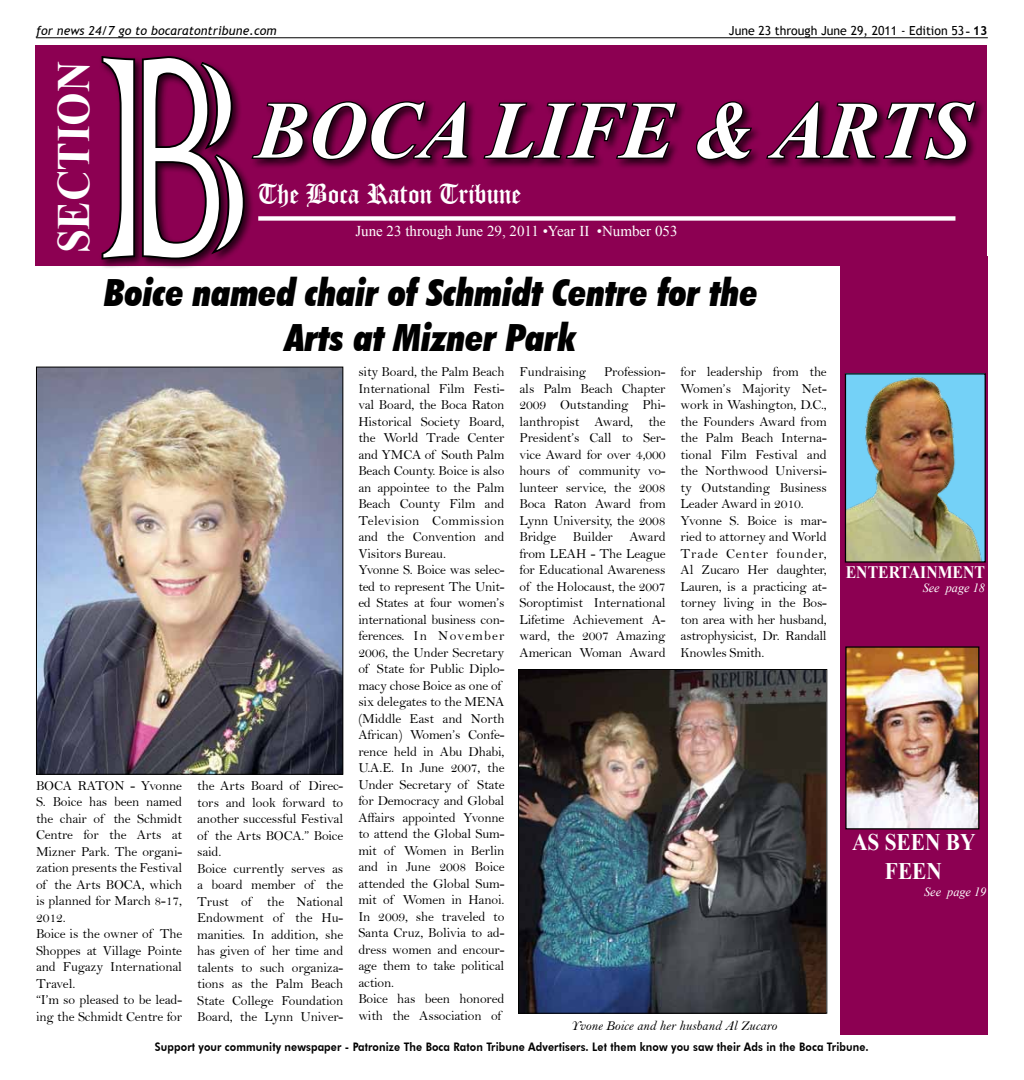
<style>
.page{position:relative;width:1024px;height:1080px;background:#fff}
.page>*{position:absolute;margin:0;border:0;box-sizing:border-box;transform-origin:0 0}
.t1{font:378.88px "Colonna";color:#fff;scale:.77 1}
.t2{font:italic 700 81.25px "Times New Roman";color:#fff}
.t3{font:700 46.25px "Times New Roman";color:#fff;scale:.92 1}
.t4{font:italic 900 condensed 37.5px/45px "Futura BT";color:#000;text-align:center}
.t5{font:31.25px "Cloister Black BT";color:#fff}
.t6{font:700 23.75px/28.5px "Times New Roman";color:#fff;text-align:center;scale:.9 1}
.t7{font:700 17.5px "Times New Roman";color:#fff;scale:.9 1}
.t8{font:15px "Times New Roman";color:#fff}
.t9{font:13.75px/16.5px "Bell";letter-spacing:-.01em;color:#000}
.t10{font:13.75px "Bell MT Italic";color:#000}
.t11{font:12.5px "Trebuchet MS";color:#000}
.t12{font:italic 12.5px "Trebuchet MS";letter-spacing:.01em;color:#000}
.t13{font:italic 12.5px "Times New Roman";color:#fff}
.t14{font:800 11.75px "Futura BT";letter-spacing:.01em;color:#000;scale:.9 1}
.s1{font-family:"Times New Roman";font-weight:700}
.s2{font-weight:700}
</style>
<div class="page">
<hr style="left:36px;top:37px;width:952px;height:1px;background:#000">
<div style="left:840px;top:257px;width:148px;height:778px;background:#8c0052"></div>
<div style="left:35px;top:45px;width:951px;height:220px;background:#8c0052"></div>
<div style="left:258px;top:216px;width:697px;height:5px;background:#fff"></div>
<div style="left:249px;top:99px;width:737px;height:72px;background:#000;opacity:.75"></div>
<svg style="left:99px;top:37px;width:371px;height:392px"></svg>
<svg style="left:482px;top:101px;width:197px;height:59px"></svg>
<svg style="left:694px;top:100px;width:60px;height:62px"></svg>
<svg style="left:764px;top:37px;width:214px;height:124px"></svg>
<img style="left:847px;top:375px;width:137px;height:186px">
<div style="left:845px;top:373px;width:141px;height:190px;border:1px solid #000"></div>
<img style="left:847px;top:648px;width:130px;height:179px">
<div style="left:845px;top:646px;width:134px;height:183px;border:1px solid #000"></div>
<img style="left:38px;top:369px;width:303px;height:404px">
<div style="left:36px;top:367px;width:307px;height:408px;border:1px solid #000"></div>
<img style="left:520px;top:671px;width:305px;height:341px">
<div style="left:518px;top:669px;width:309px;height:345px;border:1px solid #000"></div>
<p class="t12" style="left:36px;top:23px;width:242px">for news 24/7 go to bocaratontribune.com</p>
<p class="t11" style="left:729px;top:23px;width:260px">June 23 through June 29, 2011 - Edition 53 <span class="s1">-</span> <span class="s2">13</span></p>
<h3 class="t3" style="left:42px;top:253px;width:211px;rotate:-90deg">SECTION</h3>
<h1 class="t1" style="left:94px;top:-91px;width:206px">B</h1>
<h2 class="t2" style="left:255px;top:74px;width:718px">BOCA LIFE &amp; ARTS</h2>
<h3 class="t5" style="left:258px;top:175px;width:265px">The Boca Raton Tribune</h3>
<p class="t8" style="left:355px;top:221px;width:324px">June 23 through June 29, 2011 •Year II •Number 053</p>
<h3 class="t4" style="left:104px;top:270px;width:655px">Boice named chair of Schmidt Centre for the<br>Arts at Mizner Park</h3>
<p class="t9" style="left:36px;top:777px;width:148px">BOCA RATON - Yvonne<br>S. Boice has been named the chair of the Schmidt<br>Centre for the Arts at<br>Mizner Park. The organi&shy;zation presents the Festival of the Arts BOCA, which is planned for March 8-17,<br>2012.<br>Boice is the owner of The<br>Shoppes at Village Pointe and Fugazy International<br>Travel.<br>“I’m so pleased to be lead&shy;ing the Schmidt Centre for</p>
<p class="t9" style="left:197px;top:778px;width:148px">the Arts Board of Direc&shy;tors and look forward to another successful Festival of the Arts BOCA.” Boice said.<br>Boice currently serves as a board member of the<br>Trust of the National<br>Endowment of the Hu&shy;manities. In addition, she has given of her time and talents to such organiza&shy;tions as the Palm Beach<br>State College Foundation<br>Board, the Lynn Univer-</p>
<p class="t9" style="left:519px;top:364px;width:148px;text-align:justify;text-indent:84px">Profession&shy;als Palm Beach Chapter 2009 Outstanding Phi&shy;lanthropist Award, the President’s Call to Ser&shy;vice Award for over 4,000 hours of community vo&shy;lunteer service, the 2008<br>Boca Raton Award from Lynn University, the 2008<br>Bridge Builder Award from LEAH - The League for Educational Awareness of the Holocaust, the 2007<br>Soroptimist International Lifetime Achievement A&shy;ward, the 2007 Amazing American Woman Award</p>
<p class="t9" style="left:681px;top:364px;width:148px">for leadership from the<br>Women’s Majority Net&shy;work in Washington, D.C., the Founders Award from the Palm Beach Interna&shy;tional Film Festival and the Northwood Universi&shy;ty Outstanding Business<br>Leader Award in 2010.<br>Yvonne S. Boice is mar&shy;ried to attorney and World<br>Trade Center founder,<br>Al Zucaro Her daughter,<br>Lauren, is a practicing at&shy;torney living in the Bos&shy;ton area with her husband, astrophysicist, Dr. Randall<br>Knowles Smith.</p>
<p class="t9" style="left:358px;top:364px;width:148px">sity Board, the Palm Beach<br>International Film Festi&shy;val Board, the Boca Raton<br>Historical Society Board, the World Trade Center and YMCA of South Palm<br>Beach County. Boice is also an appointee to the Palm<br>Beach County Film and<br>Television Commission and the Convention and<br>Visitors Bureau.<br>Yvonne S. Boice was selec&shy;ted to represent The Unit&shy;ed States at four women’s international business con&shy;ferences. In November<br>2006, the Under Secretary of State for Public Diplo&shy;macy chose Boice as one of six delegates to the MENA (Middle East and North<br>African) Women’s Confe&shy;rence held in Abu Dhabi,<br>U.A.E. In June 2007, the<br>Under Secretary of State for Democracy and Global<br>Affairs appointed Yvonne to attend the Global Sum&shy;mit of Women in Berlin and in June 2008 Boice attended the Global Sum&shy;mit of Women in Hanoi.<br>In 2009, she traveled to<br>Santa Cruz, Bolivia to ad&shy;dress women and encour&shy;age them to take political action.<br>Boice has been honored with the Association of</p>
<p class="t9" style="left:519px;top:364px;width:68px">Fundraising</p>
<p class="t10" style="left:571px;top:1017px;width:208px">Yvone Boice and her husband Al Zucaro</p>
<p class="t7" style="left:846px;top:560px;width:156px">ENTERTAINMENT</p>
<p class="t13" style="left:922px;top:579px;width:64px">See page 18</p>
<h3 class="t6" style="left:852px;top:828px;width:139px">AS SEEN BY<br>FEEN</h3>
<p class="t13" style="left:924px;top:883px;width:64px">See page 19</p>
<p class="t14" style="left:155px;top:1039px;width:795px">Support your community newspaper - Patronize The Boca Raton Tribune Advertisers. Let them know you saw their Ads in the Boca Tribune.</p>
</div>
